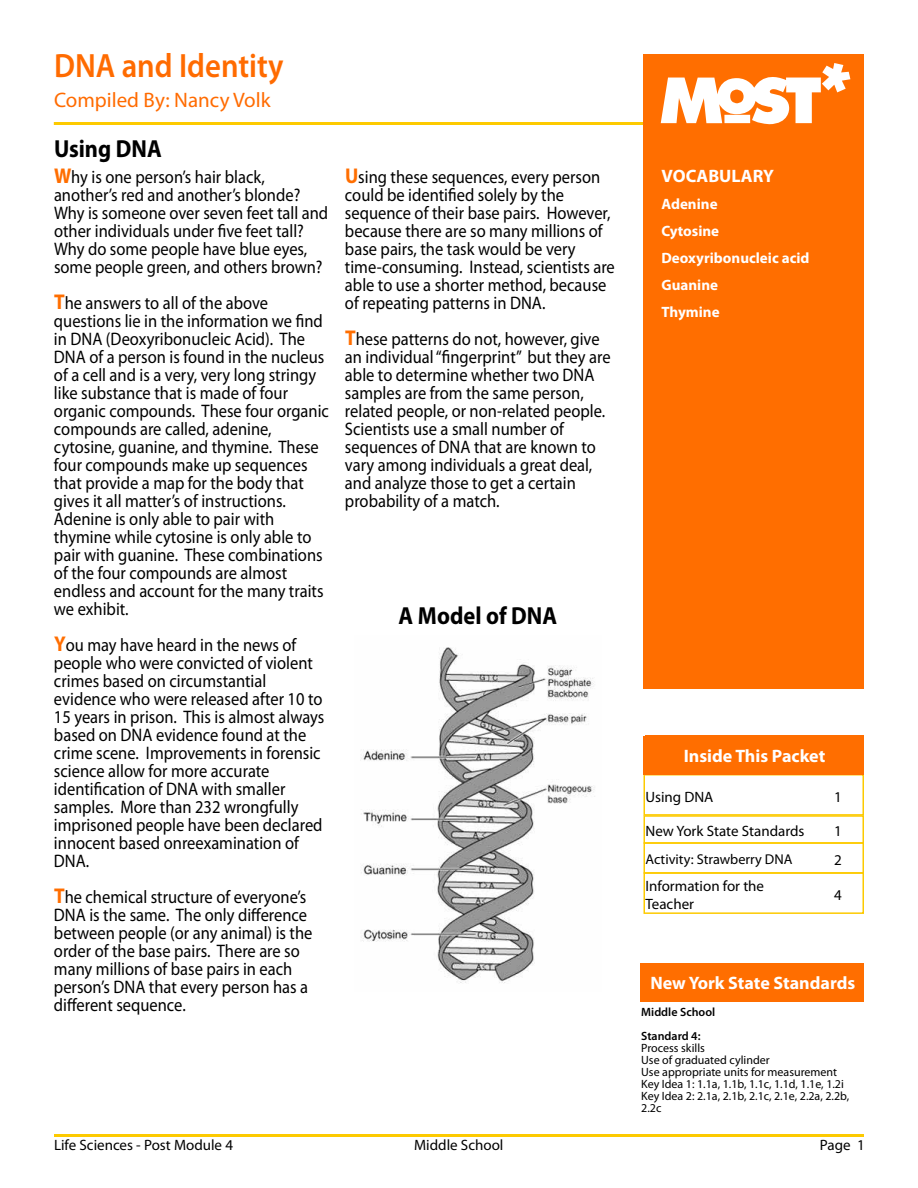
<style>
.page{position:relative;width:918px;height:1188px;background:#fff}
.page>*{position:absolute;margin:0;border:0;box-sizing:border-box;transform-origin:0 0}
.t1{font:600 33.75px "Myriad Pro";color:#ff6b00;scale:.91 1}
.t2{font:700 24.75px "Myriad Pro";color:#000;scale:.91 1}
.t3{font:21px "Myriad Pro";color:#ff6b00}
.t4{font:18.15px/18px "Myriad Pro";color:#000;scale:.91 1}
.t5{font:700 18px "Myriad Pro";color:#fff}
.t6{font:15px/18px "Myriad Pro";color:#000}
.t7{font:700 15px/27px "Myriad Pro";color:#fff}
.t8{font:14.25px "Myriad Pro";color:#000}
.t9{font:12px/12px "Myriad Pro";color:#000}
.t10{font:600 12px/24px "Myriad Pro";color:#000}
.s1{font-weight:700;font-size:21.45px;color:#ff6e00}
</style>
<div class="page">
<hr style="left:54px;top:122px;width:810px;height:3px;background:#fdca00">
<div style="left:644px;top:54px;width:220px;height:634px;background:#ff6e00"></div>
<svg style="left:661px;top:63px;width:189px;height:61px"></svg>
<div style="left:644px;top:774px;width:220px;height:42px;border:2px solid #fdca00"></div>
<div style="left:644px;top:736px;width:220px;height:39px;background:#ff6e00"></div>
<hr style="left:54px;top:1134px;width:810px;height:3px;background:#fdca00">
<div style="left:644px;top:815px;width:220px;height:29px;border:2px solid #fdca00"></div>
<div style="left:640px;top:963px;width:224px;height:39px;background:#ff6e00"></div>
<div style="left:644px;top:872px;width:220px;height:42px;border:2px solid #fdca00"></div>
<img style="left:361px;top:647px;width:234px;height:336px">
<h1 class="t1" style="left:54px;top:45px;width:254px">DNA and Identity</h1>
<p class="t3" style="left:54px;top:87px;width:218px">Compiled By: Nancy Volk</p>
<h2 class="t2" style="left:54px;top:133px;width:120px">Using DNA</h2>
<p class="t4" style="left:54px;top:168px;width:303px"><span class="s1">W</span>hy is one person’s hair black, another’s red and another’s blonde?<br>Why is someone over seven feet tall and other individuals under five feet tall?<br>Why do some people have blue eyes, some people green, and others brown?</p>
<p class="t4" style="left:54px;top:294px;width:304px"><span class="s1">T</span>he answers to all of the above questions lie in the information we find in DNA (Deoxyribonucleic Acid). The DNA of a person is found in the nucleus of a cell and is a very, very long stringy like substance that is made of four organic compounds. These four organic compounds are called, adenine, cytosine, guanine, and thymine. These four compounds make up sequences that provide a map for the body that gives it all matter’s of instructions.<br>Adenine is only able to pair with thymine while cytosine is only able to pair with guanine. These combinations of the four compounds are almost endless and account for the many traits we exhibit.</p>
<p class="t4" style="left:54px;top:636px;width:299px"><span class="s1">Y</span>ou may have heard in the news of people who were convicted of violent crimes based on circumstantial evidence who were released after 10 to<br>15 years in prison. This is almost always based on DNA evidence found at the crime scene. Improvements in forensic science allow for more accurate identification of DNA with smaller samples. More than 232 wrongfully imprisoned people have been declared innocent based onreexamination of<br>DNA.</p>
<p class="t4" style="left:54px;top:888px;width:286px"><span class="s1">T</span>he chemical structure of everyone’s DNA is the same. The only difference between people (or any animal) is the order of the base pairs. There are so many millions of base pairs in each person’s DNA that every person has a different sequence.</p>
<p class="t4" style="left:345px;top:168px;width:298px"><span class="s1">U</span>sing these sequences, every person could be identified solely by the sequence of their base pairs. However, because there are so many millions of base pairs, the task would be very time-consuming. Instead, scientists are able to use a shorter method, because of repeating patterns in DNA.</p>
<p class="t4" style="left:345px;top:330px;width:293px"><span class="s1">T</span>hese patterns do not, however, give an individual “fingerprint” but they are able to determine whether two DNA samples are from the same person, related people, or non-related people.<br>Scientists use a small number of sequences of DNA that are known to vary among individuals a great deal, and analyze those to get a certain probability of a match.</p>
<h2 class="t2" style="left:399px;top:600px;width:176px">A Model of DNA</h2>
<p class="t5" style="left:662px;top:164px;width:114px">VOCABULARY</p>
<p class="t7" style="left:662px;top:190px;width:150px">Adenine<br>Cytosine<br>Deoxyribonucleic acid<br>Guanine<br>Thymine</p>
<p class="t5" style="left:684px;top:744px;width:143px">Inside This Packet</p>
<p class="t6" style="left:645px;top:788px;width:69px">Using DNA</p>
<p class="t6" style="left:834px;top:788px;width:9px">1</p>
<p class="t6" style="left:645px;top:822px;width:161px">New York State Standards</p>
<p class="t6" style="left:834px;top:822px;width:9px">1</p>
<p class="t8" style="left:645px;top:851px;width:149px">Activity: Strawberry DNA</p>
<p class="t6" style="left:834px;top:850px;width:9px">2</p>
<p class="t6" style="left:645px;top:877px;width:120px">Information for the<br>Teacher</p>
<p class="t6" style="left:834px;top:886px;width:9px">4</p>
<p class="t5" style="left:650px;top:971px;width:206px">New York State Standards</p>
<p class="t10" style="left:641px;top:1000px;width:75px">Middle School<br>Standard 4:</p>
<p class="t9" style="left:641px;top:1042px;width:210px">Process skills<br>Use of graduated cylinder<br>Use appropriate units for measurement<br>Key Idea 1: 1.1a, 1.1b, 1.1c, 1.1d, 1.1e, 1.2i<br>Key Idea 2: 2.1a, 2.1b, 2.1c, 2.1e, 2.2a, 2.2b,<br>2.2c</p>
<p class="t6" style="left:54px;top:1135px;width:181px">Life Sciences - Post Module 4</p>
<p class="t6" style="left:414px;top:1135px;width:91px">Middle School</p>
<p class="t6" style="left:820px;top:1135px;width:46px">Page 1</p>
</div>
